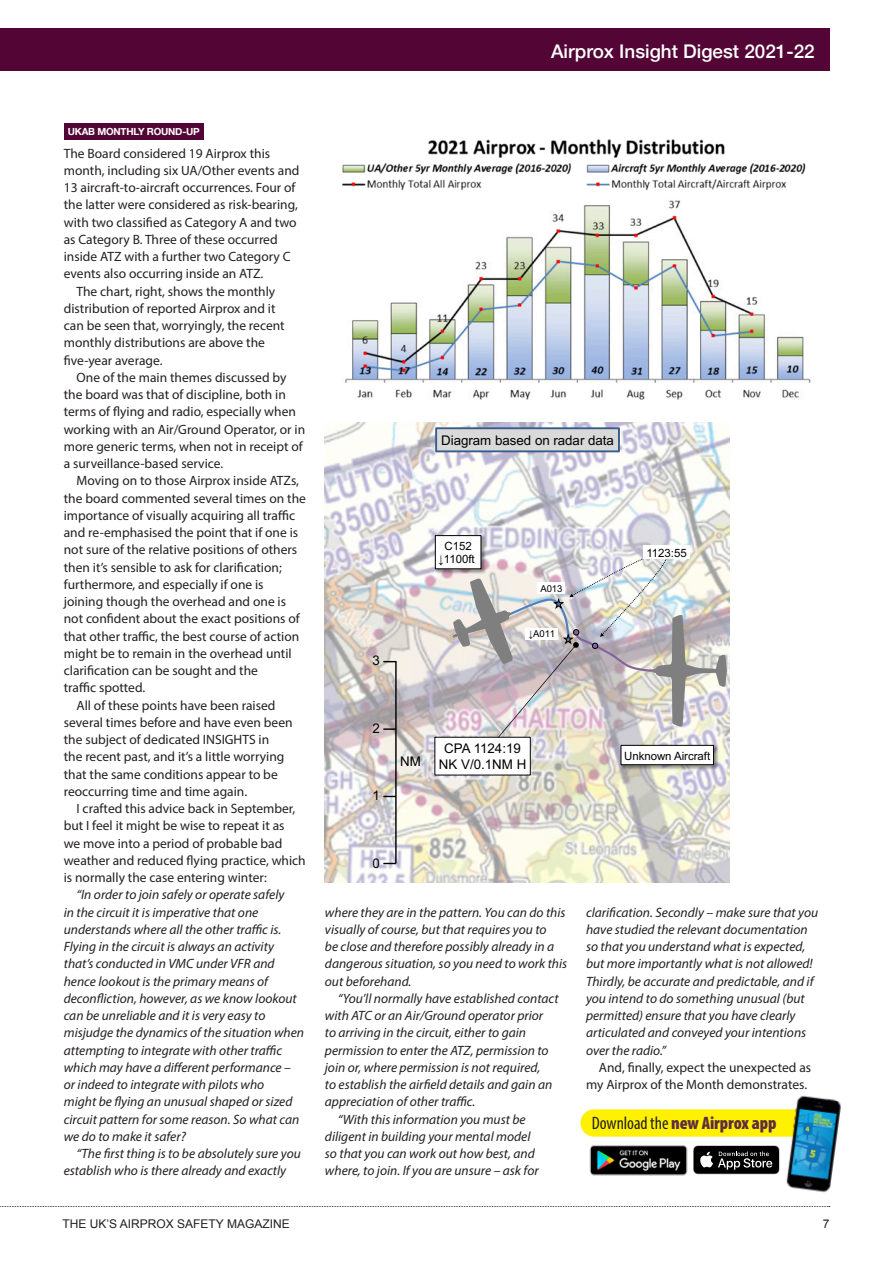
<style>
.page{position:relative;width:893px;height:1263px;background:#fff}
.page>*{position:absolute;margin:0;border:0;box-sizing:border-box;transform-origin:0 0}
.t1{font:500 18.9px "Helvetica Neue";color:#fff}
.t2{font:900 condensed 18px "Myriad Pro";letter-spacing:-.005em;color:#5d2c3f}
.t3{font:13.5px/17.2px "Myriad Pro";color:#231f20}
.t4{font:italic 13.5px/17.2px "Myriad Pro";color:#231f20}
.t5{font:13.35px "Arial";color:#000}
.t6{font:12px "Arial";color:#231f20}
.t7{font:11.4px/13.2px "Arial";letter-spacing:-.005em;color:#000;text-align:center}
.t8{font:700 9.75px "Helvetica Neue";letter-spacing:-.02em;color:#fff}
.t9{font:9.6px "Arial";letter-spacing:-.005em;color:#000}
.s1{font-weight:400;color:#231f20}
</style>
<div class="page">
<svg style="left:0;top:1206px;width:749px;height:1px"></svg>
<div style="left:0;top:28px;width:829px;height:43px;background:#530635"></div>
<img style="left:325px;top:422px;width:405px;height:460px">
<div style="left:436px;top:428px;width:183px;height:23px;background:#d9d9d9"></div>
<div style="left:435px;top:427px;width:185px;height:25px;border:2px solid #385d8a"></div>
<img style="left:430px;top:533px;width:61px;height:46px">
<div style="left:435px;top:536px;width:46px;height:33px;background:#fff"></div>
<div style="left:435px;top:535px;width:46px;height:34px;border:1px solid #000"></div>
<img style="left:615px;top:743px;width:108px;height:32px">
<div style="left:621px;top:745px;width:92px;height:20px;background:#fff"></div>
<div style="left:620px;top:745px;width:94px;height:20px;border:1px solid #000"></div>
<div style="left:643px;top:545px;width:47px;height:14px;background:#fff"></div>
<div style="left:435px;top:737px;width:95px;height:38px;background:#fff"></div>
<img style="left:452px;top:552px;width:276px;height:185px">
<hr style="left:395px;top:661px;width:2px;height:202px;background:#000">
<svg style="left:383px;top:863px;width:13px;height:1px"></svg>
<svg style="left:383px;top:796px;width:12px;height:1px"></svg>
<svg style="left:383px;top:728px;width:13px;height:2px"></svg>
<svg style="left:383px;top:661px;width:12px;height:1px"></svg>
<img style="left:345px;top:200px;width:466px;height:200px">
<img style="left:342px;top:139px;width:464px;height:52px">
<div style="left:580px;top:1109px;width:244px;height:27px;background:#fff101;border-radius:14px"></div>
<img style="left:749px;top:1095px;width:92px;height:112px">
<img style="left:589px;top:1145px;width:99px;height:31px">
<svg style="left:693px;top:1145px;width:87px;height:29px;background:#343435"></svg>
<div style="left:64px;top:123px;width:140px;height:17px;background:#530635"></div>
<p class="t1" style="left:551px;top:36px;width:265px">Airprox Insight Digest 2021-22</p>
<p class="t8" style="left:68px;top:124px;width:134px">UKAB MONTHLY ROUND-UP</p>
<p class="t3" style="left:64px;top:144px;width:237px">The Board considered 19 Airprox this month, including six UA/Other events and 13 aircraft-to-aircraft occurrences. Four of the latter were considered as risk-bearing, with two classified as Category A and two as Category B. Three of these occurred inside ATZ with a further two Category C events also occurring inside an ATZ.</p>
<p class="t3" style="left:64px;top:282px;width:222px;text-indent:13px">The chart, right, shows the monthly distribution of reported Airprox and it can be seen that, worryingly, the recent monthly distributions are above the five-year average.</p>
<p class="t3" style="left:64px;top:368px;width:243px;text-indent:13px">One of the main themes discussed by the board was that of discipline, both in terms of flying and radio, especially when working with an Air/Ground Operator, or in more generic terms, when not in receipt of a surveillance-based service.</p>
<p class="t3" style="left:64px;top:472px;width:244px;text-indent:13px">Moving on to those Airprox inside ATZs, the board commented several times on the importance of visually acquiring all traffic and re-emphasised the point that if one is not sure of the relative positions of others then it’s sensible to ask for clarification; furthermore, and especially if one is joining though the overhead and one is not confident about the exact positions of that other traffic, the best course of action might be to remain in the overhead until clarification can be sought and the<br>traffic spotted.</p>
<p class="t3" style="left:64px;top:696px;width:230px;text-indent:13px">All of these points have been raised several times before and have even been the subject of dedicated INSIGHTS in<br>the recent past, and it’s a little worrying that the same conditions appear to be reoccurring time and time again.</p>
<p class="t3" style="left:64px;top:800px;width:244px;text-indent:13px">I crafted this advice back in September, but I feel it might be wise to repeat it as<br>we move into a period of probable bad weather and reduced flying practice, which is normally the case entering winter:</p>
<p class="t4" style="left:64px;top:886px;width:242px;text-indent:13px">“In order to join safely or operate safely<br>in the circuit it is imperative that one understands where all the other traffic is.<br>Flying in the circuit is always an activity that’s conducted in VMC under VFR and hence lookout is the primary means of deconfliction, however, as we know lookout can be unreliable and it is very easy to misjudge the dynamics of the situation when attempting to integrate with other traffic which may have a different performance – or indeed to integrate with pilots who<br>might be flying an unusual shaped or sized circuit pattern for some reason. So what can we do to make it safer?</p>
<p class="t4" style="left:64px;top:1145px;width:239px;text-indent:13px">“The first thing is to be absolutely sure you establish who is there already and exactly</p>
<p class="t5" style="left:441px;top:431px;width:174px">Diagram based on radar data</p>
<p class="t5" style="left:372px;top:651px;width:9px">3</p>
<p class="t7" style="left:438px;top:539px;width:38px">C152 ↓1100ft</p>
<p class="t9" style="left:540px;top:582px;width:24px">A013</p>
<p class="t9" style="left:528px;top:627px;width:28px">↓A011</p>
<p class="t5" style="left:372px;top:719px;width:9px">2</p>
<p class="t5" style="left:372px;top:786px;width:9px">1</p>
<p class="t5" style="left:444px;top:739px;width:78px">CPA 1124:19</p>
<p class="t5" style="left:400px;top:752px;width:22px">NM</p>
<p class="t5" style="left:439px;top:755px;width:89px">NK V/0.1NM H</p>
<p class="t5" style="left:372px;top:854px;width:9px">0</p>
<p class="t7" style="left:646px;top:546px;width:42px">1123:55</p>
<p class="t7" style="left:624px;top:749px;width:88px">Unknown Aircraft</p>
<p class="t4" style="left:325px;top:903px;width:244px">where they are in the pattern. You can do this visually of course, but that requires you to<br>be close and therefore possibly already in a dangerous situation, so you need to work this out beforehand.</p>
<p class="t4" style="left:325px;top:989px;width:235px;text-indent:13px">“You’ll normally have established contact with ATC or an Air/Ground operator prior<br>to arriving in the circuit, either to gain permission to enter the ATZ, permission to join or, where permission is not required,<br>to establish the airfield details and gain an appreciation of other traffic.</p>
<p class="t4" style="left:325px;top:1110px;width:215px;text-indent:13px">“With this information you must be diligent in building your mental model so that you can work out how best, and where, to join. If you are unsure – ask for</p>
<p class="t4" style="left:586px;top:903px;width:234px">clarification. Secondly – make sure that you have studied the relevant documentation so that you understand what is expected, but more importantly what is not allowed!<br>Thirdly, be accurate and predictable, and if you intend to do something unusual (but permitted) ensure that you have clearly articulated and conveyed your intentions over the radio.”</p>
<p class="t3" style="left:586px;top:1058px;width:227px;text-align:right">And, finally, expect the unexpected as my Airprox of the Month demonstrates.</p>
<p class="t2" style="left:592px;top:1111px;width:186px"><span class="s1">Download the</span> new Airprox app</p>
<p class="t6" style="left:63px;top:1216px;width:229px">THE UK’S AIRPROX SAFETY MAGAZINE</p>
<p class="t6" style="left:823px;top:1216px;width:8px">7</p>
</div>
